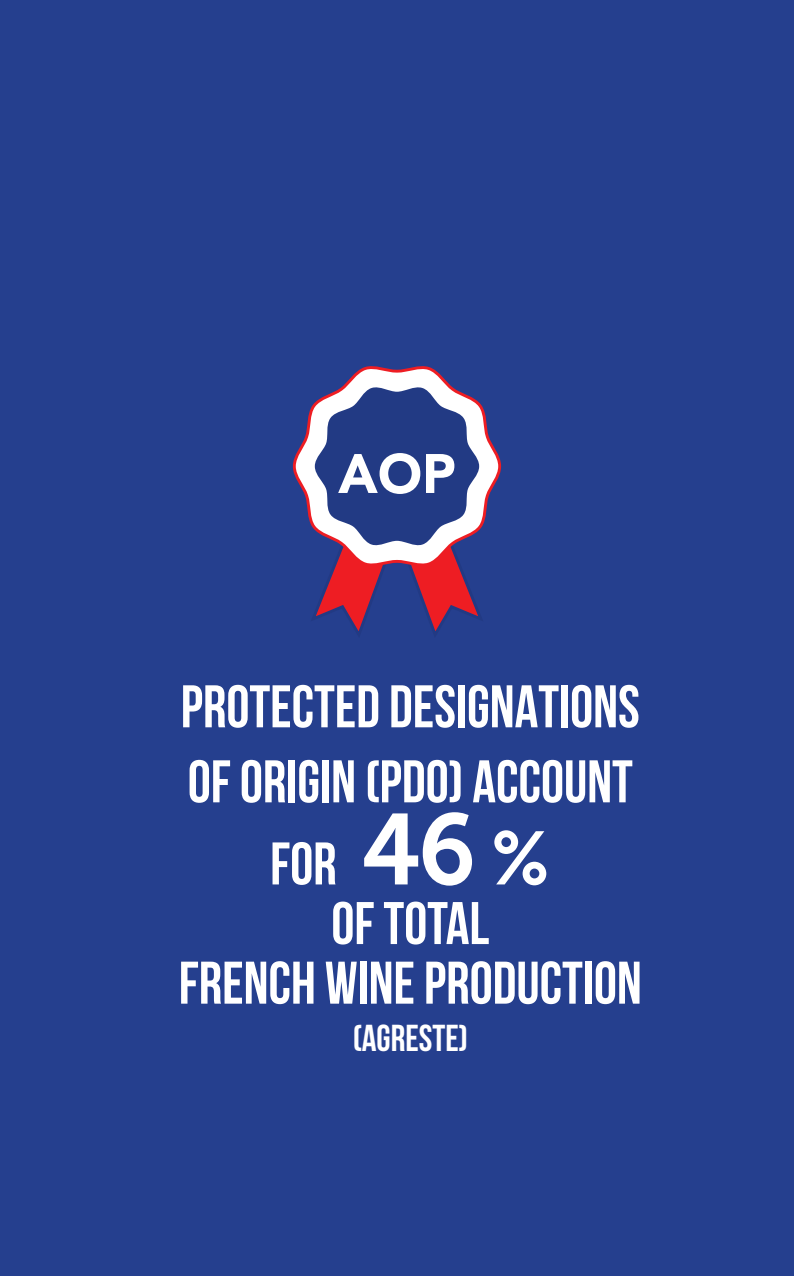
<style>
.page{position:relative;width:794px;height:1276px;background:#253f8e}
.page>*{position:absolute;margin:0;border:0;box-sizing:border-box;transform-origin:0 0}
.Titre{font:700 60px/75px "Bebas Neue";color:#fff}
.Titre-2{font:900 55px "Avenir LT Std";color:#fff}
.Titre-3{font:700 37.5px "Bebas Neue";color:#fff}
.s1{font-family:"Museo 700";font-weight:400;font-size:100px}
.s2{font-family:"Museo 700";font-weight:400;font-size:75px}
</style>
<div class="page">
<svg style="left:292px;top:366px;width:210px;height:147px"></svg>
<svg style="left:308px;top:383px;width:178px;height:248px"></svg>
<p class="Titre-2" style="left:338px;top:440px;width:119px">AOP</p>
<p class="Titre" style="left:181px;top:668px;width:460px">PROTECTED DESIGNATIONS<br>OF ORIGIN (PDO) ACCOUNT</p>
<p class="Titre" style="left:270px;top:825px;width:282px">FOR <span class="s1">46</span> <span class="s2">%</span></p>
<p class="Titre" style="left:331px;top:885px;width:159px">OF TOTAL</p>
<p class="Titre" style="left:179px;top:944px;width:464px">FRENCH WINE PRODUCTION</p>
<p class="Titre-3" style="left:353px;top:1017px;width:117px">(AGRESTE)</p>
</div>
